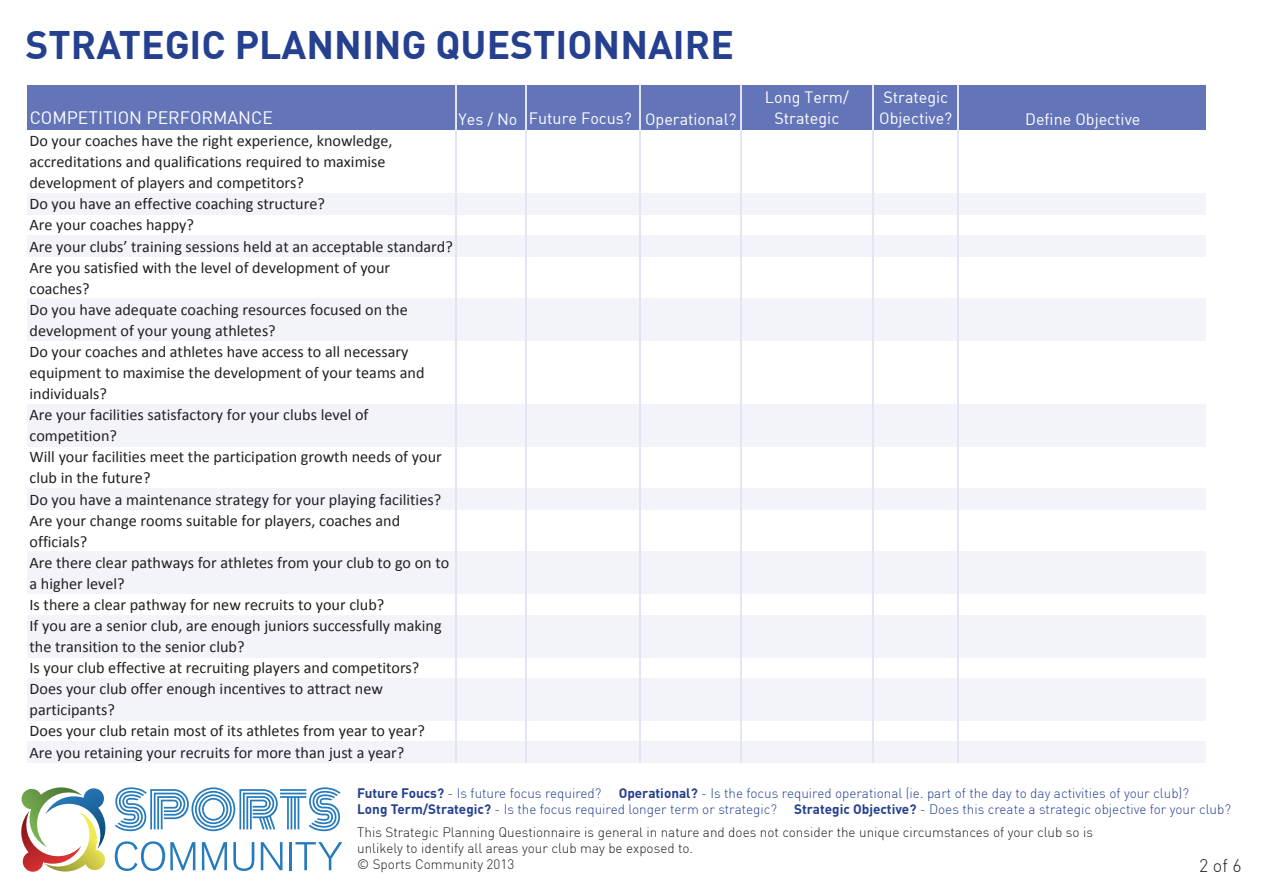
<style>
.page{position:relative;width:1263px;height:893px;background:#fff}
.page>*{position:absolute;margin:0;border:0;box-sizing:border-box;transform-origin:0 0}
.t1{font:700 39px "DIN Pro";color:#25408f}
.t2{font:300 18px "DIN Pro";color:#231f20}
.t3{font:17.7px "DIN";color:#fff}
.t4{font:16.2px/21.1px "Calibri";color:#231f20}
.t5{font:16.2px/20.9px "DIN";color:#fff;text-align:center}
.t6{font:300 13.5px/16.2px "DIN Pro";color:#25408f}
.t7{font:300 13.5px/16.2px "DIN Pro";color:#231f20}
.s1{font-weight:700}
</style>
<div class="page">
<svg style="left:115px;top:787px;width:225px;height:44px"></svg>
<svg style="left:115px;top:841px;width:80px;height:30px"></svg>
<svg style="left:202px;top:842px;width:25px;height:28px"></svg>
<svg style="left:233px;top:842px;width:21px;height:29px"></svg>
<svg style="left:261px;top:842px;width:21px;height:28px"></svg>
<hr style="left:289px;top:842px;width:3px;height:28px;background:#267bbd">
<svg style="left:295px;top:842px;width:47px;height:28px"></svg>
<svg style="left:21px;top:787px;width:85px;height:85px"></svg>
<div style="left:27px;top:86px;width:1179px;height:44px;background:#6474b8"></div>
<div style="left:27px;top:193px;width:1179px;height:22px;background:#f2f4fa"></div>
<div style="left:27px;top:236px;width:1179px;height:21px;background:#f2f4fa"></div>
<div style="left:27px;top:299px;width:1179px;height:42px;background:#f2f4fa"></div>
<div style="left:27px;top:404px;width:1179px;height:42px;background:#f2f4fa"></div>
<div style="left:27px;top:488px;width:1179px;height:22px;background:#f2f4fa"></div>
<div style="left:27px;top:552px;width:1179px;height:42px;background:#f2f4fa"></div>
<div style="left:27px;top:615px;width:1179px;height:42px;background:#f2f4fa"></div>
<div style="left:27px;top:678px;width:1179px;height:42px;background:#f2f4fa"></div>
<div style="left:27px;top:741px;width:1179px;height:22px;background:#f2f4fa"></div>
<hr style="left:455px;top:85px;width:1px;height:678px;background:#e2e5f2">
<hr style="left:525px;top:85px;width:2px;height:678px;background:#e2e5f2">
<hr style="left:639px;top:85px;width:1px;height:678px;background:#e2e5f2">
<hr style="left:740px;top:85px;width:1px;height:678px;background:#e2e5f2">
<hr style="left:872px;top:85px;width:2px;height:678px;background:#e2e5f2">
<hr style="left:958px;top:85px;width:1px;height:678px;background:#e2e5f2">
<h1 class="t1" style="left:26px;top:19px;width:710px">STRATEGIC PLANNING QUESTIONNAIRE</h1>
<p class="t3" style="left:30px;top:107px;width:245px">COMPETITION PERFORMANCE</p>
<p class="t5" style="left:458px;top:108px;width:280px">Yes / No Future Focus? Operational?</p>
<p class="t4" style="left:30px;top:130px;width:425px">Do your coaches have the right experience, knowledge, accreditations and qualifications required to maximise development of players and competitors?<br>Do you have an effective coaching structure?<br>Are your coaches happy?<br>Are your clubs’ training sessions held at an acceptable standard?<br>Are you satisfied with the level of development of your coaches?<br>Do you have adequate coaching resources focused on the development of your young athletes?<br>Do your coaches and athletes have access to all necessary equipment to maximise the development of your teams and individuals?<br>Are your facilities satisfactory for your clubs level of competition?<br>Will your facilities meet the participation growth needs of your club in the future?<br>Do you have a maintenance strategy for your playing facilities?<br>Are your change rooms suitable for players, coaches and officials?<br>Are there clear pathways for athletes from your club to go on to a higher level?<br>Is there a clear pathway for new recruits to your club?<br>If you are a senior club, are enough juniors successfully making the transition to the senior club?<br>Is your club effective at recruiting players and competitors?<br>Does your club offer enough incentives to attract new participants?<br>Does your club retain most of its athletes from year to year?<br>Are you retaining your recruits for more than just a year?</p>
<p class="t5" style="left:765px;top:86px;width:85px">Long Term/<br>Strategic</p>
<p class="t5" style="left:879px;top:86px;width:75px;text-align:left">Strategic<br>Objective?</p>
<p class="t5" style="left:1025px;top:108px;width:117px">Define Objective</p>
<p class="t6" style="left:357px;top:785px;width:833px;text-indent:261px"><span class="s1">Operational?</span> - Is the focus required operational (ie. part of the day to day activities of your club)?<br><span class="s1">Long Term/Strategic?</span> - Is the focus required longer term or strategic?</p>
<p class="t6" style="left:357px;top:785px;width:246px"><span class="s1">Future Foucs?</span> - Is future focus required?</p>
<p class="t6" style="left:794px;top:801px;width:438px"><span class="s1">Strategic Objective?</span> - Does this create a strategic objective for your club?</p>
<p class="t7" style="left:357px;top:824px;width:737px">This Strategic Planning Questionnaire is general in nature and does not consider the unique circumstances of your club so is unlikely to identify all areas your club may be exposed to.<br>© Sports Community 2013</p>
<p class="t2" style="left:1199px;top:854px;width:44px">2 of 6</p>
</div>
